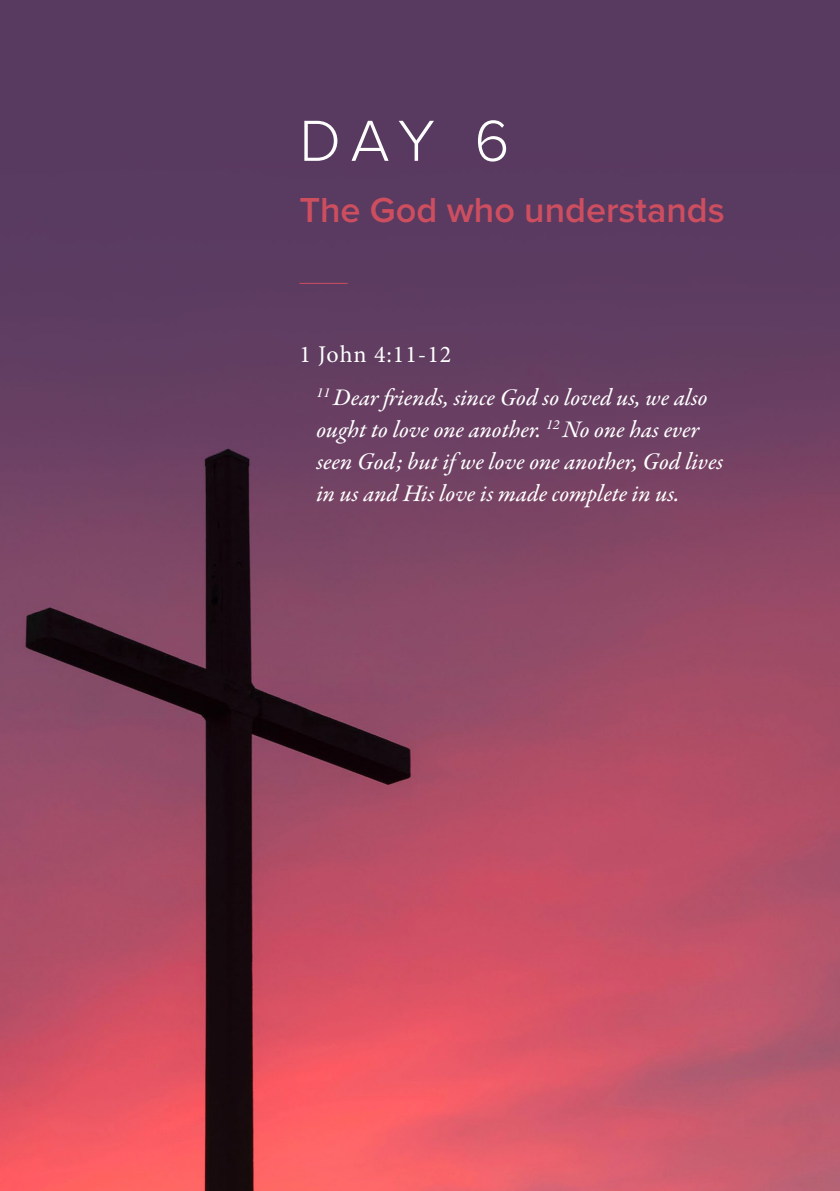
<style>
.page{position:relative;width:840px;height:1191px;background:#fff}
.page>*{position:absolute;margin:0;border:0;box-sizing:border-box;transform-origin:0 0}
.t1{font:300 60px "Proxima Nova";color:#fff}
.t2{font:600 36px "Proxima Nova";color:#cd4e5f}
.t3{font:24px/32px "Garamond Premr Pro Med It";color:#fff}
.t4{font:24px "Minion Pro";letter-spacing:.04em;color:#fff}
</style>
<div class="page">
<img style="left:0;top:0;width:839px;height:1191px">
<hr style="left:299px;top:283px;width:48px;height:1px;background:#cd4e5f">
<h1 class="t1" style="left:299px;top:96px;width:211px">DAY 6</h1>
<h2 class="t2" style="left:299px;top:183px;width:426px">The God who understands</h2>
<p class="t4" style="left:299px;top:338px;width:153px">1 John 4:11-12</p>
<p class="t3" style="left:316px;top:383px;width:408px"><sup>11</sup> Dear friends, since God so loved us, we also ought to love one another. <sup>12</sup> No one has ever seen God; but if we love one another, God lives in us and His love is made complete in us.</p>
</div>
